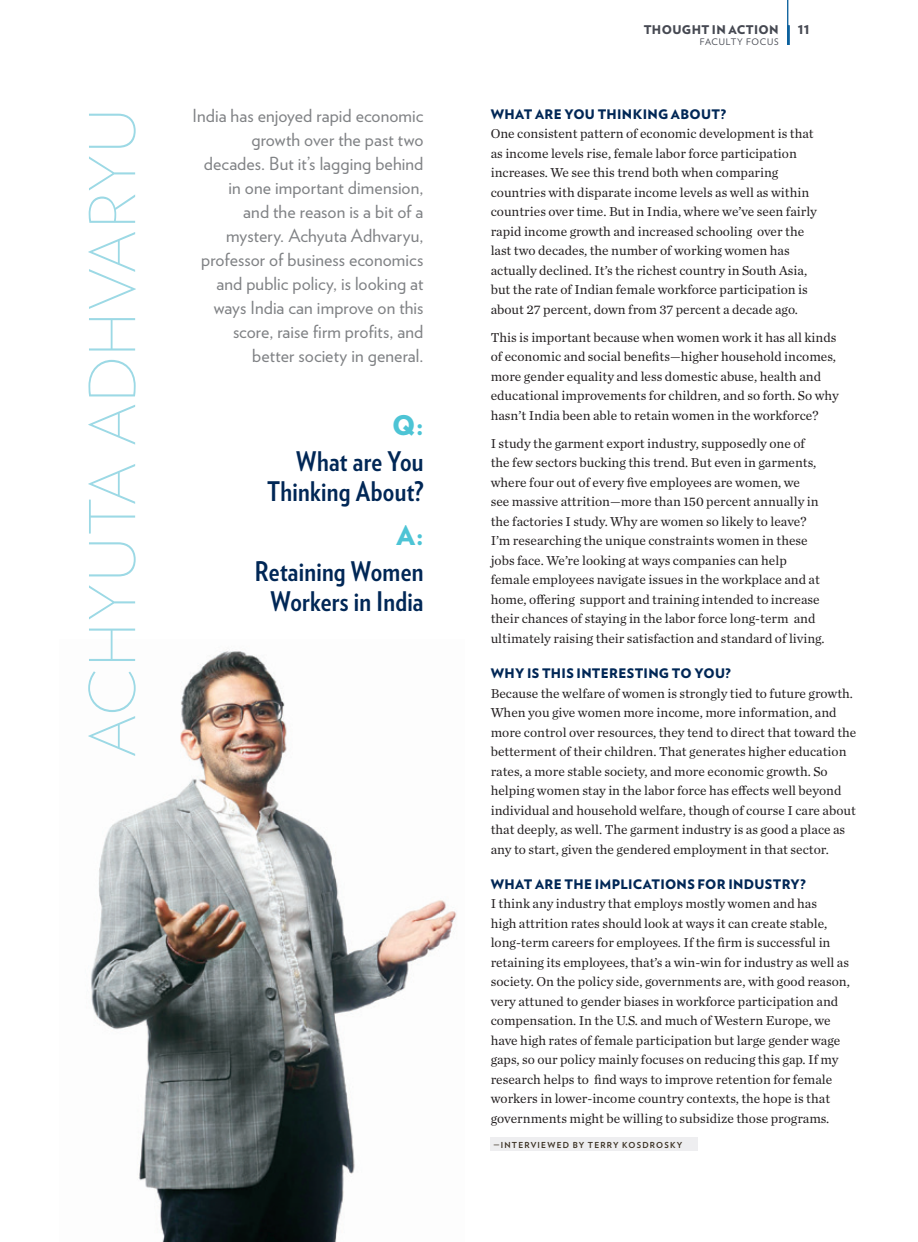
<style>
.page{position:relative;width:918px;height:1242px;background:#fff}
.page>*{position:absolute;margin:0;border:0;box-sizing:border-box;transform-origin:0 0}
.t1{font:200 63px "Verlag";letter-spacing:.01em;color:#9cd9e5}
.t2{font:700 27px/30px "Verlag Condensed";letter-spacing:.01em;color:#002756;text-align:right}
.t3{font:900 27px "Verlag";color:#4dc4d5}
.t4{font:18px/24px "Verlag";letter-spacing:.005em;color:#808285;text-align:right}
.t5{font:13.5px/19.5px "Chronicle Text G1";color:#231f20}
.t6{font:900 13.2px "Verlag";letter-spacing:.025em;color:#002756}
.t7{font:900 12px "Verlag";letter-spacing:.03em;color:#464952}
.t8{font:9px "Verlag";letter-spacing:.085em;color:#464952}
.t9{font:700 8.25px "Verlag";letter-spacing:.145em;color:#3a3022}
</style>
<div class="page">
<hr style="left:787px;top:0;width:1px;height:45px;background:#0c619d">
<hr style="left:787px;top:25px;width:3px;height:20px;background:#0c619d">
<img style="left:91px;top:651px;width:366px;height:591px">
<div style="left:491px;top:1138px;width:207px;height:13px;background:#ececee"></div>
<h1 class="t1" style="left:67px;top:758px;width:652px;rotate:-90deg">ACHYUTA ADHVARYU</h1>
<p class="t4" style="left:193px;top:103px;width:232px">India has enjoyed rapid economic growth over the past two decades. But it’s lagging behind in one important dimension,<br>and the reason is a bit of a mystery. Achyuta Adhvaryu, professor of business economics and public policy, is looking at ways India can improve on this score, raise firm profits, and better society in general.</p>
<h2 class="t3" style="left:392px;top:403px;width:33px">Q:</h2>
<h2 class="t2" style="left:267px;top:445px;width:158px">What are You<br>Thinking About?</h2>
<h2 class="t3" style="left:397px;top:513px;width:28px">A:</h2>
<h2 class="t2" style="left:255px;top:555px;width:170px;text-align:center">Retaining Women<br>Workers in India</h2>
<p class="t7" style="left:644px;top:20px;width:137px">THOUGHT IN ACTION</p>
<p class="t8" style="left:700px;top:35px;width:80px">FACULTY FOCUS</p>
<p class="t7" style="left:798px;top:20px;width:13px">11</p>
<p class="t6" style="left:491px;top:103px;width:237px">WHAT ARE YOU THINKING ABOUT?</p>
<p class="t5" style="left:491px;top:123px;width:328px">One consistent pattern of economic development is that as income levels rise, female labor force participation increases. We see this trend both when comparing countries with disparate income levels as well as within countries over time. But in India, where we’ve seen fairly rapid income growth and increased schooling over the last two decades, the number of working women has actually declined. It’s the richest country in South Asia, but the rate of Indian female workforce participation is about 27 percent, down from 37 percent a decade ago.</p>
<p class="t5" style="left:491px;top:327px;width:350px">This is important because when women work it has all kinds of economic and social benefits—higher household incomes, more gender equality and less domestic abuse, health and educational improvements for children, and so forth. So why hasn’t India been able to retain women in the workforce?</p>
<p class="t5" style="left:491px;top:433px;width:336px">I study the garment export industry, supposedly one of the few sectors bucking this trend. But even in garments, where four out of every five employees are women, we<br>see massive attrition—more than 150 percent annually in the factories I study. Why are women so likely to leave?<br>I’m researching the unique constraints women in these jobs face. We’re looking at ways companies can help female employees navigate issues in the workplace and at home, offering support and training intended to increase their chances of staying in the labor force long-term and ultimately raising their satisfaction and standard of living.</p>
<p class="t6" style="left:491px;top:663px;width:241px">WHY IS THIS INTERESTING TO YOU?</p>
<p class="t5" style="left:491px;top:683px;width:367px">Because the welfare of women is strongly tied to future growth.<br>When you give women more income, more information, and more control over resources, they tend to direct that toward the betterment of their children. That generates higher education rates, a more stable society, and more economic growth. So helping women stay in the labor force has effects well beyond individual and household welfare, though of course I care about that deeply, as well. The garment industry is as good a place as any to start, given the gendered employment in that sector.</p>
<p class="t6" style="left:491px;top:873px;width:316px">WHAT ARE THE IMPLICATIONS FOR INDUSTRY?</p>
<p class="t5" style="left:491px;top:893px;width:361px">I think any industry that employs mostly women and has<br>high attrition rates should look at ways it can create stable, long-term careers for employees. If the firm is successful in retaining its employees, that’s a win-win for industry as well as society. On the policy side, governments are, with good reason, very attuned to gender biases in workforce participation and compensation. In the U.S. and much of Western Europe, we have high rates of female participation but large gender wage gaps, so our policy mainly focuses on reducing this gap. If my research helps to find ways to improve retention for female workers in lower-income country contexts, the hope is that governments might be willing to subsidize those programs.</p>
<p class="t9" style="left:494px;top:1138px;width:190px">—INTERVIEWED BY TERRY KOSDROSKY</p>
</div>
